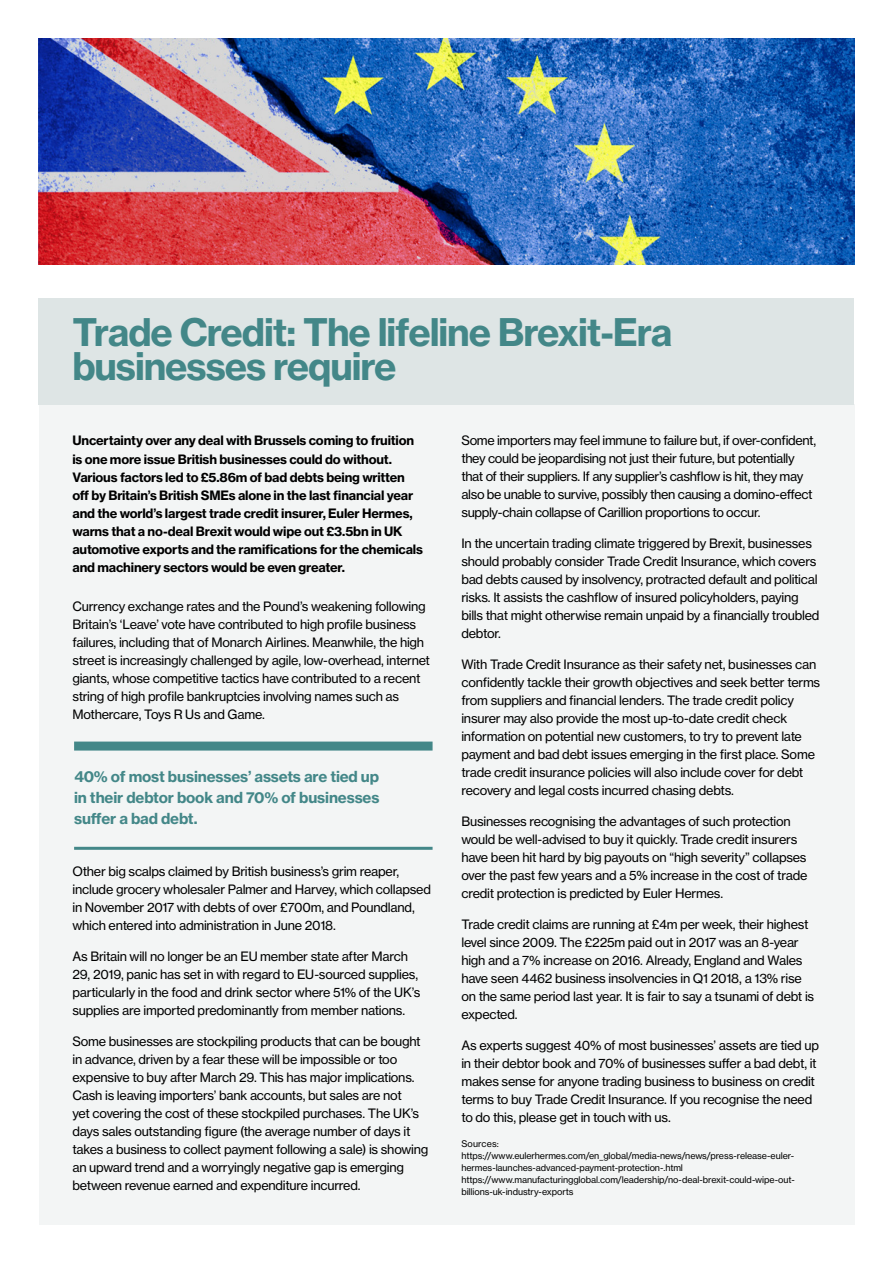
<style>
.page{position:relative;width:893px;height:1263px;background:#fff}
.page>*{position:absolute;margin:0;border:0;box-sizing:border-box;transform-origin:0 0}
.t1{font:37.5px/34.5px "N Haas Grotesk TX Std 75 Bd";letter-spacing:-.03em;color:#438788}
.t2{font:15px/21px "N Haas Grotesk TX Std 75 Bd";letter-spacing:-.01em;color:#438788;text-align:justify}
.t3{font:12.75px/18px "N Haas Grotesk TX Std 55 Rg";letter-spacing:-.02em;color:#000}
.t4{font:12.75px/18px "N Haas Grotesk TX Std 75 Bd";letter-spacing:-.015em;color:#000}
.t5{font:9px/12px "N Haas Grotesk TX Std 55 Rg";letter-spacing:-.005em;color:#000}
</style>
<div class="page">
<div style="left:39px;top:405px;width:816px;height:820px;background:#f3f5f5"></div>
<div style="left:38px;top:298px;width:816px;height:107px;background:#dee5e5"></div>
<img style="left:38px;top:38px;width:817px;height:226px">
<div style="left:74px;top:741px;width:359px;height:9px;background:#438788"></div>
<hr style="left:74px;top:847px;width:359px;height:3px;background:#438788">
<h1 class="t1" style="left:72px;top:315px;width:602px">Trade Credit: The lifeline Brexit-Era businesses require</h1>
<p class="t4" style="left:72px;top:432px;width:352px">Uncertainty over any deal with Brussels coming to fruition is one more issue British businesses could do without.<br>Various factors led to £5.86m of bad debts being written off by Britain’s British SMEs alone in the last financial year and the world’s largest trade credit insurer, Euler Hermes, warns that a no-deal Brexit would wipe out £3.5bn in UK automotive exports and the ramifications for the chemicals and machinery sectors would be even greater.</p>
<p class="t3" style="left:72px;top:597px;width:359px">Currency exchange rates and the Pound’s weakening following Britain’s ‘Leave’ vote have contributed to high profile business failures, including that of Monarch Airlines. Meanwhile, the high street is increasingly challenged by agile, low-overhead, internet giants, whose competitive tactics have contributed to a recent string of high profile bankruptcies involving names such as Mothercare, Toys R Us and Game.</p>
<p class="t2" style="left:74px;top:766px;width:307px">40% of most businesses’ assets are tied up in their debtor book and 70% of businesses suffer a bad debt.</p>
<p class="t3" style="left:72px;top:862px;width:360px">Other big scalps claimed by British business’s grim reaper, include grocery wholesaler Palmer and Harvey, which collapsed in November 2017 with debts of over £700m, and Poundland, which entered into administration in June 2018.</p>
<p class="t3" style="left:72px;top:947px;width:349px">As Britain will no longer be an EU member state after March 29, 2019, panic has set in with regard to EU-sourced supplies, particularly in the food and drink sector where 51% of the UK’s supplies are imported predominantly from member nations.</p>
<p class="t3" style="left:72px;top:1032px;width:357px">Some businesses are stockpiling products that can be bought in advance, driven by a fear these will be impossible or too expensive to buy after March 29. This has major implications.<br>Cash is leaving importers’ bank accounts, but sales are not<br>yet covering the cost of these stockpiled purchases. The UK’s days sales outstanding figure (the average number of days it takes a business to collect payment following a sale) is showing an upward trend and a worryingly negative gap is emerging between revenue earned and expenditure incurred.</p>
<p class="t3" style="left:461px;top:432px;width:356px">Some importers may feel immune to failure but, if over-confident, they could be jeopardising not just their future, but potentially that of their suppliers. If any supplier’s cashflow is hit, they may also be unable to survive, possibly then causing a domino-effect supply-chain collapse of Carillion proportions to occur.</p>
<p class="t3" style="left:461px;top:534px;width:360px">In the uncertain trading climate triggered by Brexit, businesses should probably consider Trade Credit Insurance, which covers bad debts caused by insolvency, protracted default and political risks. It assists the cashflow of insured policyholders, paying bills that might otherwise remain unpaid by a financially troubled debtor.</p>
<p class="t3" style="left:461px;top:655px;width:360px">With Trade Credit Insurance as their safety net, businesses can confidently tackle their growth objectives and seek better terms from suppliers and financial lenders. The trade credit policy insurer may also provide the most up-to-date credit check information on potential new customers, to try to prevent late payment and bad debt issues emerging in the first place. Some trade credit insurance policies will also include cover for debt recovery and legal costs incurred chasing debts.</p>
<p class="t3" style="left:461px;top:812px;width:348px">Businesses recognising the advantages of such protection would be well-advised to buy it quickly. Trade credit insurers have been hit hard by big payouts on “high severity” collapses over the past few years and a 5% increase in the cost of trade credit protection is predicted by Euler Hermes.</p>
<p class="t3" style="left:461px;top:915px;width:354px">Trade credit claims are running at £4m per week, their highest level since 2009. The £225m paid out in 2017 was an 8-year high and a 7% increase on 2016. Already, England and Wales have seen 4462 business insolvencies in Q1 2018, a 13% rise on the same period last year. It is fair to say a tsunami of debt is expected.</p>
<p class="t3" style="left:461px;top:1036px;width:359px">As experts suggest 40% of most businesses’ assets are tied up in their debtor book and 70% of businesses suffer a bad debt, it makes sense for anyone trading business to business on credit terms to buy Trade Credit Insurance. If you recognise the need to do this, please get in touch with us.</p>
<p class="t5" style="left:461px;top:1137px;width:335px">Sources: https://www.eulerhermes.com/en_global/media-news/news/press-release-euler&shy;hermes-launches-advanced-payment-protection-.html https://www.manufacturingglobal.com/leadership/no-deal-brexit-could-wipe-out&shy;billions-uk-industry-exports</p>
</div>
